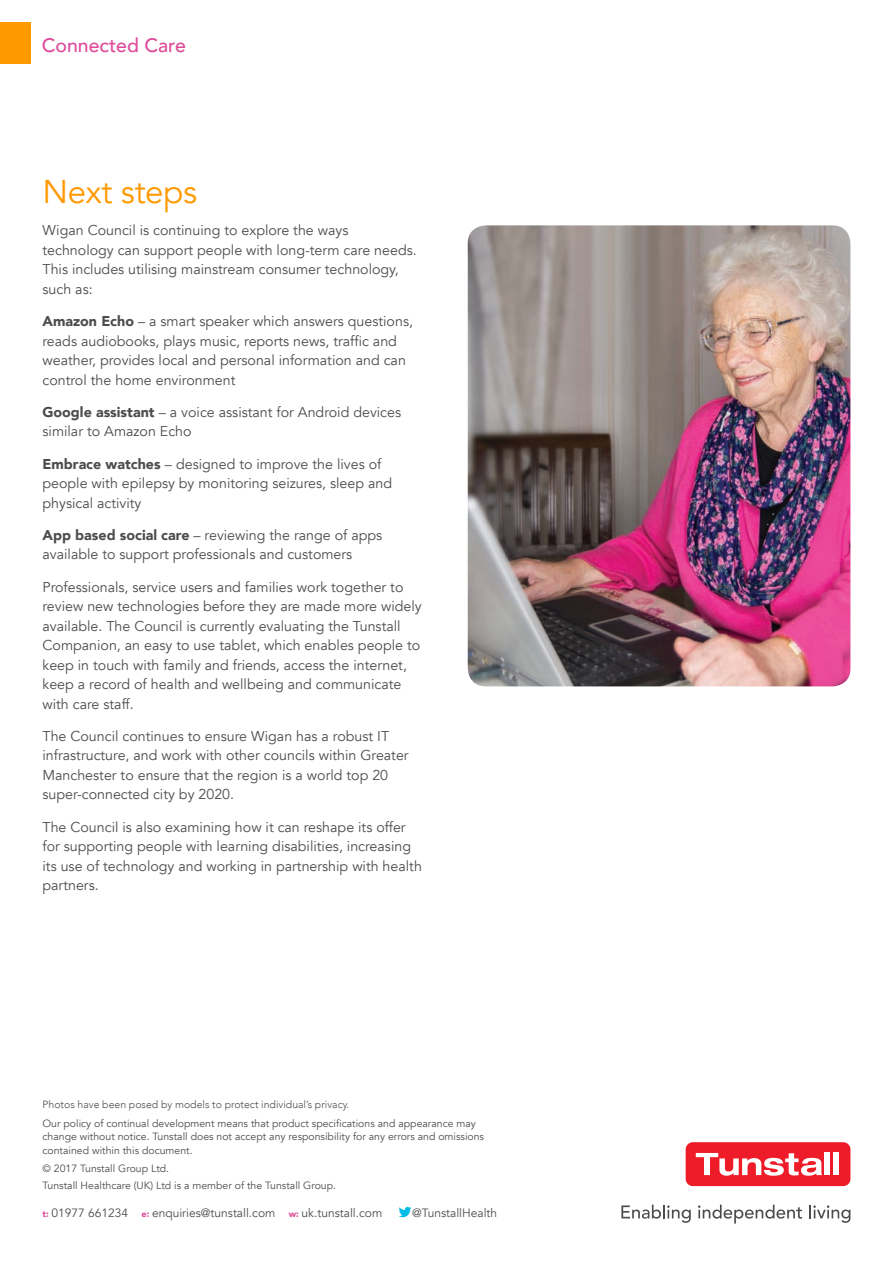
<style>
.page{position:relative;width:893px;height:1263px;background:#fff}
.page>*{position:absolute;margin:0;border:0;box-sizing:border-box;transform-origin:0 0}
.t1{font:33px "Avenir";letter-spacing:-.01em;color:#f90}
.t2{font:500 19.5px "Avenir";color:#de4a99}
.t3{font:14.25px/19.5px "Avenir";color:#4b4c4d}
.t4{font:12px "Avenir";color:#4b4c4d}
.t5{font:10.5px/13.5px "Avenir";color:#4b4c4d}
.t6{font:300 10.5px "Avenir";color:#4b4c4d}
.s1{font-weight:900}
.s2{font-weight:900;font-size:9px;color:#de4a99}
</style>
<div class="page">
<svg style="left:399px;top:1207px;width:12px;height:10px"></svg>
<div style="left:686px;top:1142px;width:164px;height:44px;background:#ee1c28;border-radius:7px"></div>
<svg style="left:696px;top:1153px;width:126px;height:23px"></svg>
<div style="left:825px;top:1152px;width:5px;height:23px;background:#fff"></div>
<div style="left:833px;top:1152px;width:6px;height:23px;background:#fff"></div>
<svg style="left:621px;top:1204px;width:70px;height:19px"></svg>
<svg style="left:698px;top:1204px;width:104px;height:19px"></svg>
<svg style="left:809px;top:1205px;width:41px;height:18px"></svg>
<div style="left:0;top:22px;width:31px;height:41px;background:#f90"></div>
<img style="left:468px;top:225px;width:382px;height:461px">
<h2 class="t2" style="left:42px;top:29px;width:146px">Connected Care</h2>
<p class="t1" style="left:43px;top:172px;width:156px">Next steps</p>
<p class="t3" style="left:43px;top:221px;width:376px">Wigan Council is continuing to explore the ways technology can support people with long-term care needs.<br>This includes utilising mainstream consumer technology, such as:</p>
<p class="t3" style="left:43px;top:312px;width:372px"><span class="s1">Amazon Echo</span> – a smart speaker which answers questions, reads audiobooks, plays music, reports news, traffic and weather, provides local and personal information and can control the home environment</p>
<p class="t3" style="left:43px;top:402px;width:360px"><span class="s1">Google assistant</span> – a voice assistant for Android devices similar to Amazon Echo</p>
<p class="t3" style="left:43px;top:454px;width:351px"><span class="s1">Embrace watches</span> – designed to improve the lives of people with epilepsy by monitoring seizures, sleep and physical activity</p>
<p class="t3" style="left:43px;top:525px;width:341px"><span class="s1">App based social care</span> – reviewing the range of apps available to support professionals and customers</p>
<p class="t3" style="left:43px;top:577px;width:381px">Professionals, service users and families work together to review new technologies before they are made more widely available. The Council is currently evaluating the Tunstall Companion, an easy to use tablet, which enables people to keep in touch with family and friends, access the internet, keep a record of health and wellbeing and communicate with care staff.</p>
<p class="t3" style="left:43px;top:726px;width:368px">The Council continues to ensure Wigan has a robust IT infrastructure, and work with other councils within Greater Manchester to ensure that the region is a world top 20 super-connected city by 2020.</p>
<p class="t3" style="left:43px;top:817px;width:381px">The Council is also examining how it can reshape its offer for supporting people with learning disabilities, increasing its use of technology and working in partnership with health partners.</p>
<p class="t6" style="left:43px;top:1098px;width:308px">Photos have been posed by models to protect individual’s privacy.</p>
<p class="t5" style="left:43px;top:1116px;width:443px">Our policy of continual development means that product specifications and appearance may change without notice. Tunstall does not accept any responsibility for any errors and omissions contained within this document.</p>
<p class="t5" style="left:43px;top:1159px;width:295px;line-height:17.7px">© 2017 Tunstall Group Ltd.<br>Tunstall Healthcare (UK) Ltd is a member of the Tunstall Group.</p>
<p class="t4" style="left:43px;top:1206px;width:341px"><span class="s2">t:</span> 01977 661234 <span class="s2">e:</span> enquiries@tunstall.com <span class="s2">w:</span> uk.tunstall.com</p>
<p class="t4" style="left:412px;top:1206px;width:86px">@TunstallHealth</p>
</div>
